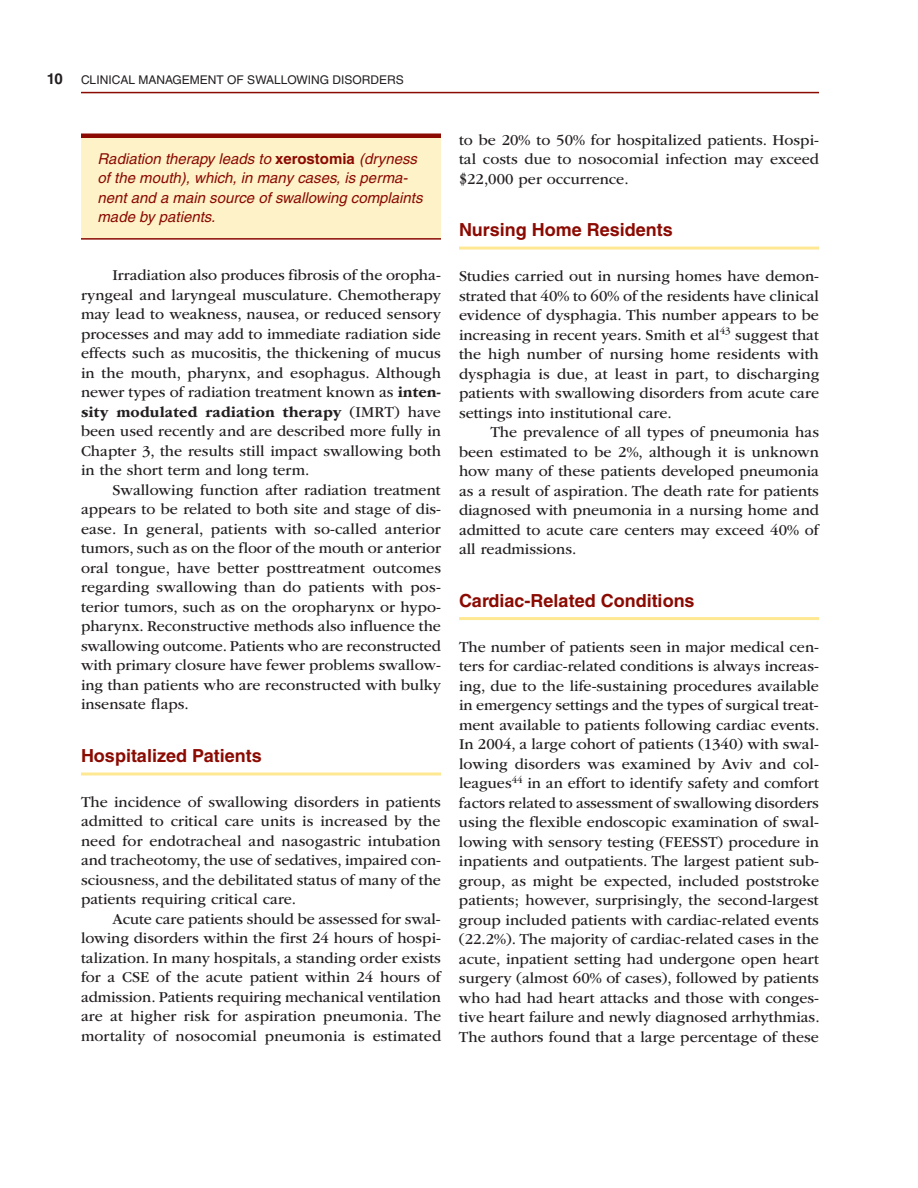
<style>
.page{position:relative;width:918px;height:1188px;background:#fff}
.page>*{position:absolute;margin:0;border:0;box-sizing:border-box;transform-origin:0 0}
.t1{font:700 18px "Helvetica";color:#8b0a02}
.t2{font:15.75px/19.5px "ITC Garamond Std";color:#231f20;text-align:justify}
.t3{font:italic 15px/19.5px "Helvetica";color:#8b0a02}
.t4{font:12px "Helvetica";color:#231f20}
.s1{font-weight:700;font-size:15px}
.s2{font-weight:700;font-style:normal}
.s3{font-weight:700}
</style>
<div class="page">
<hr style="left:81px;top:92px;width:738px;height:1px;background:#8b0a02">
<hr style="left:81px;top:772px;width:360px;height:3px;background:#ffe894">
<div style="left:81px;top:136px;width:360px;height:103px;background:#fef3c8"></div>
<hr style="left:81px;top:134px;width:360px;height:4px;background:#8b0a02">
<hr style="left:81px;top:238px;width:360px;height:2px;background:#8b0a02">
<hr style="left:459px;top:247px;width:360px;height:3px;background:#ffe894">
<hr style="left:459px;top:617px;width:360px;height:3px;background:#ffe894">
<p class="t4" style="left:47px;top:72px;width:356px"><span class="s1">10</span> CLINICAL MANAGEMENT OF SWALLOWING DISORDERS</p>
<p class="t3" style="left:98px;top:149px;width:327px">Radiation therapy leads to <span class="s2">xerostomia</span> (dryness of the mouth), which, in many cases, is perma&shy;nent and a main source of swallowing complaints made by patients.</p>
<p class="t2" style="left:81px;top:266px;width:362px;text-indent:32px">Irradiation also produces fibrosis of the oropha&shy;ryngeal and laryngeal musculature. Chemotherapy may lead to weakness, nausea, or reduced sensory processes and may add to immediate radiation side effects such as mucositis, the thickening of mucus in the mouth, pharynx, and esophagus. Although newer types of radiation treatment known as <span class="s3">inten&shy;sity modulated radiation therapy</span> (IMRT) have been used recently and are described more fully in Chapter 3, the results still impact swallowing both in the short term and long term.</p>
<p class="t2" style="left:81px;top:480px;width:362px;text-indent:32px">Swallowing function after radiation treatment appears to be related to both site and stage of dis&shy;ease. In general, patients with so-called anterior tumors, such as on the floor of the mouth or anterior oral tongue, have better posttreatment outcomes regarding swallowing than do patients with pos&shy;terior tumors, such as on the oropharynx or hypo&shy;pharynx. Reconstructive methods also influence the swallowing outcome. Patients who are reconstructed with primary closure have fewer problems swallow&shy;ing than patients who are reconstructed with bulky insensate flaps.</p>
<p class="t1" style="left:81px;top:745px;width:182px">Hospitalized Patients</p>
<p class="t2" style="left:81px;top:792px;width:361px">The incidence of swallowing disorders in patients admitted to critical care units is increased by the need for endotracheal and nasogastric intubation and tracheotomy, the use of sedatives, impaired con&shy;sciousness, and the debilitated status of many of the patients requiring critical care.</p>
<p class="t2" style="left:81px;top:909px;width:362px;text-indent:32px">Acute care patients should be assessed for swal&shy;lowing disorders within the first 24 hours of hospi&shy;talization. In many hospitals, a standing order exists for a CSE of the acute patient within 24 hours of admission. Patients requiring mechanical ventilation are at higher risk for aspiration pneumonia. The mortality of nosocomial pneumonia is estimated</p>
<p class="t2" style="left:459px;top:130px;width:361px">to be 20% to 50% for hospitalized patients. Hospi&shy;tal costs due to nosocomial infection may exceed $22,000 per occurrence.</p>
<p class="t1" style="left:459px;top:219px;width:215px">Nursing Home Residents</p>
<p class="t2" style="left:459px;top:267px;width:362px">Studies carried out in nursing homes have demon&shy;strated that 40% to 60% of the residents have clinical evidence of dysphagia. This number appears to be increasing in recent years. Smith et al<sup>43</sup> suggest that the high number of nursing home residents with dysphagia is due, at least in part, to discharging patients with swallowing disorders from acute care settings into institutional care.</p>
<p class="t2" style="left:459px;top:423px;width:362px;text-indent:32px">The prevalence of all types of pneumonia has been estimated to be 2%, although it is unknown how many of these patients developed pneumonia as a result of aspiration. The death rate for patients diagnosed with pneumonia in a nursing home and admitted to acute care centers may exceed 40% of all readmissions.</p>
<p class="t1" style="left:459px;top:589px;width:237px">Cardiac-Related Conditions</p>
<p class="t2" style="left:459px;top:637px;width:362px">The number of patients seen in major medical cen&shy;ters for cardiac-related conditions is always increas&shy;ing, due to the life-sustaining procedures available in emergency settings and the types of surgical treat&shy;ment available to patients following cardiac events.<br>In 2004, a large cohort of patients (1340) with swal&shy;lowing disorders was examined by Aviv and col&shy;leagues<sup>44</sup> in an effort to identify safety and comfort factors related to assessment of swallowing disorders using the flexible endoscopic examination of swal&shy;lowing with sensory testing (FEESST) procedure in inpatients and outpatients. The largest patient sub&shy;group, as might be expected, included poststroke patients; however, surprisingly, the second-largest group included patients with cardiac-related events (22.2%). The majority of cardiac-related cases in the acute, inpatient setting had undergone open heart surgery (almost 60% of cases), followed by patients who had had heart attacks and those with conges&shy;tive heart failure and newly diagnosed arrhythmias.<br>The authors found that a large percentage of these</p>
</div>
